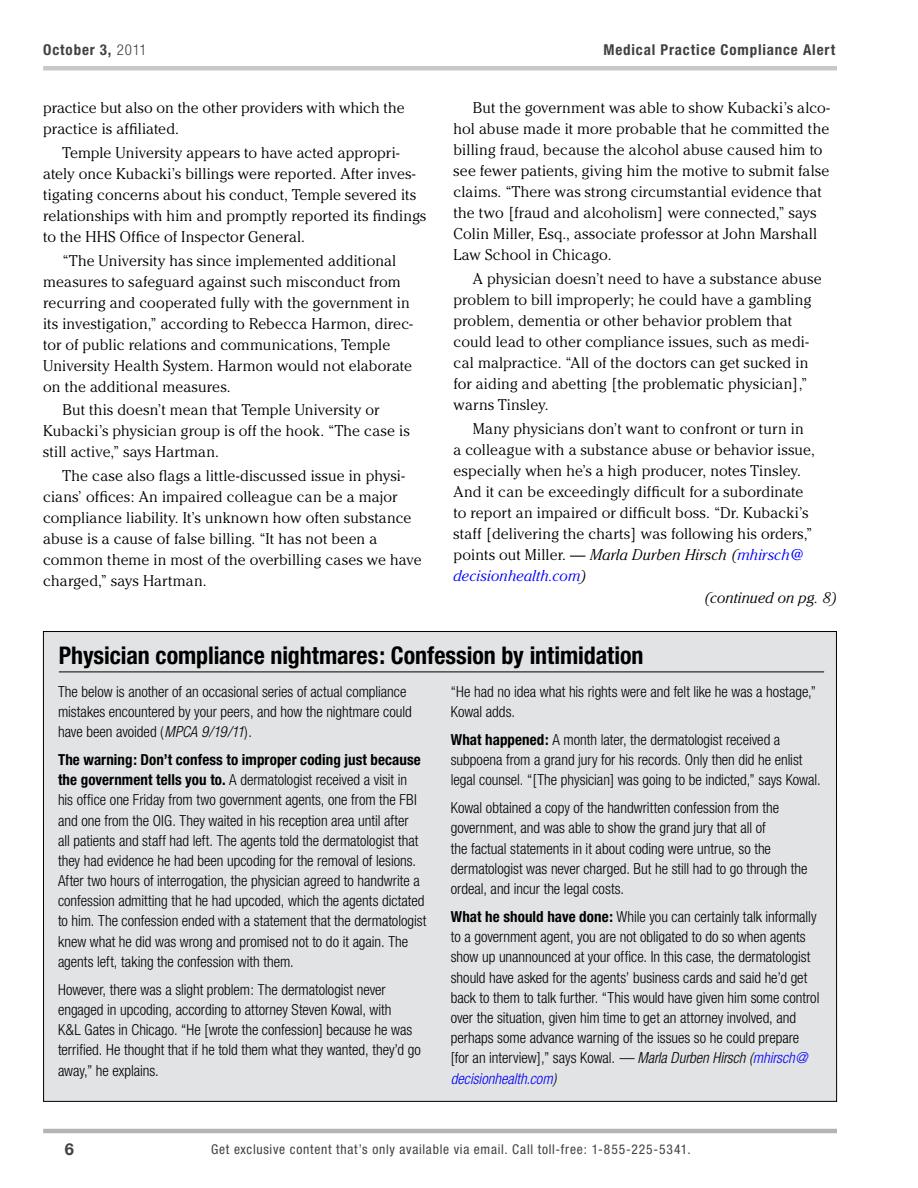
<style>
.page{position:relative;width:918px;height:1188px;background:#fff}
.page>*{position:absolute;margin:0;border:0;box-sizing:border-box;transform-origin:0 0}
.t1{font:700 condensed 24.3px "Helvetica Neue";letter-spacing:-.005em;color:#000}
.t2{font:700 16.5px "Helvetica Neue";color:#414142}
.t3{font:300 15.45px/21px "Cheltenham";letter-spacing:.005em;color:#000}
.t4{font:italic 300 15.45px "Cheltenham";letter-spacing:-.005em;color:#000}
.t5{font:300 condensed 15.15px/20.1px "Helvetica Neue";color:#000}
.t6{font:700 condensed 15px "Helvetica Neue";letter-spacing:.06em;color:#414142}
.t7{font:condensed 13.5px "Helvetica Neue";letter-spacing:.055em;color:#414142}
.s1{font-weight:300}
.s2{font-style:italic}
.s3{font-style:italic;color:#00f}
.s4{font-weight:700}
</style>
<div class="page">
<hr style="left:43px;top:1129px;width:794px;height:4px;background:#b2b4b6">
<hr style="left:43px;top:66px;width:794px;height:4px;background:#c6c8ca">
<div style="left:43px;top:632px;width:794px;height:469px;background:#e2e3e4"></div>
<hr style="left:59px;top:672px;width:765px;height:1px;background:#000">
<p class="t6" style="left:43px;top:41px;width:105px">October 3, <span class="s1">2011</span></p>
<p class="t6" style="left:603px;top:41px;width:233px">Medical Practice Compliance Alert</p>
<p class="t3" style="left:43px;top:97px;width:363px">practice but also on the other providers with which the practice is affiliated.</p>
<p class="t3" style="left:43px;top:142px;width:385px;text-indent:19px">Temple University appears to have acted appropri&shy;ately once Kubacki’s billings were reported. After inves&shy;tigating concerns about his conduct, Temple severed its relationships with him and promptly reported its findings to the HHS Office of Inspector General.</p>
<p class="t3" style="left:43px;top:250px;width:371px;text-indent:19px">“The University has since implemented additional measures to safeguard against such misconduct from recurring and cooperated fully with the government in its investigation,” according to Rebecca Harmon, direc&shy;tor of public relations and communications, Temple University Health System. Harmon would not elaborate on the additional measures.</p>
<p class="t3" style="left:43px;top:399px;width:368px;text-indent:19px">But this doesn’t mean that Temple University or<br>Kubacki’s physician group is off the hook. “The case is still active,” says Hartman.</p>
<p class="t3" style="left:43px;top:465px;width:380px;text-indent:19px">The case also flags a little-discussed issue in physi&shy;cians’ offices: An impaired colleague can be a major compliance liability. It’s unknown how often substance abuse is a cause of false billing. “It has not been a common theme in most of the overbilling cases we have charged,” says Hartman.</p>
<p class="t3" style="left:454px;top:97px;width:378px;text-indent:19px">But the government was able to show Kubacki’s alco&shy;hol abuse made it more probable that he committed the billing fraud, because the alcohol abuse caused him to see fewer patients, giving him the motive to submit false claims. “There was strong circumstantial evidence that the two [fraud and alcoholism] were connected,” says Colin Miller, Esq., associate professor at John Marshall Law School in Chicago.</p>
<p class="t3" style="left:454px;top:268px;width:370px;text-indent:19px">A physician doesn’t need to have a substance abuse problem to bill improperly; he could have a gambling problem, dementia or other behavior problem that could lead to other compliance issues, such as medi&shy;cal malpractice. “All of the doctors can get sucked in for aiding and abetting [the problematic physician],” warns Tinsley.</p>
<p class="t3" style="left:454px;top:418px;width:363px;text-indent:19px">Many physicians don’t want to confront or turn in a colleague with a substance abuse or behavior issue, especially when he’s a high producer, notes Tinsley.<br>And it can be exceedingly difficult for a subordinate to report an impaired or difficult boss. “Dr. Kubacki’s staff [delivering the charts] was following his orders,” points out Miller. <span class="s2">— Marla Durben Hirsch (</span><span class="s3">mhirsch@ decisionhealth.com</span><span class="s2">)</span></p>
<p class="t4" style="left:705px;top:589px;width:134px">(continued on pg. 8)</p>
<h1 class="t1" style="left:59px;top:641px;width:586px">Physician compliance nightmares: Confession by intimidation</h1>
<p class="t5" style="left:58px;top:681px;width:355px">The below is another of an occasional series of actual compliance mistakes encountered by your peers, and how the nightmare could have been avoided (<span class="s2">MPCA 9/19/11</span>).</p>
<p class="t5" style="left:58px;top:749px;width:370px"><span class="s4">The warning: Don’t confess to improper coding just because the government tells you to.</span> A dermatologist received a visit in<br>his office one Friday from two government agents, one from the FBI and one from the OIG. They waited in his reception area until after<br>all patients and staff had left. The agents told the dermatologist that they had evidence he had been upcoding for the removal of lesions.<br>After two hours of interrogation, the physician agreed to handwrite a confession admitting that he had upcoded, which the agents dictated to him. The confession ended with a statement that the dermatologist knew what he did was wrong and promised not to do it again. The agents left, taking the confession with them.</p>
<p class="t5" style="left:58px;top:979px;width:364px">However, there was a slight problem: The dermatologist never engaged in upcoding, according to attorney Steven Kowal, with<br>K&amp;L Gates in Chicago. “He [wrote the confession] because he was terrified. He thought that if he told them what they wanted, they’d go away,” he explains.</p>
<p class="t5" style="left:451px;top:681px;width:367px">“He had no idea what his rights were and felt like he was a hostage,”<br>Kowal adds.</p>
<p class="t5" style="left:451px;top:729px;width:371px"><span class="s4">What happened:</span> A month later, the dermatologist received a subpoena from a grand jury for his records. Only then did he enlist legal counsel. “[The physician] was going to be indicted,” says Kowal.</p>
<p class="t5" style="left:451px;top:798px;width:358px">Kowal obtained a copy of the handwritten confession from the government, and was able to show the grand jury that all of<br>the factual statements in it about coding were untrue, so the dermatologist was never charged. But he still had to go through the ordeal, and incur the legal costs.</p>
<p class="t5" style="left:451px;top:907px;width:370px"><span class="s4">What he should have done:</span> While you can certainly talk informally to a government agent, you are not obligated to do so when agents show up unannounced at your office. In this case, the dermatologist should have asked for the agents’ business cards and said he’d get back to them to talk further. “This would have given him some control over the situation, given him time to get an attorney involved, and perhaps some advance warning of the issues so he could prepare [for an interview],” says Kowal. <span class="s2">— Marla Durben Hirsch (</span><span class="s3">mhirsch@ decisionhealth.com</span><span class="s2">)</span></p>
<p class="t2" style="left:65px;top:1139px;width:11px">6</p>
<p class="t7" style="left:211px;top:1141px;width:481px">Get exclusive content that’s only available via email. Call toll-free: 1-855-225-5341.</p>
</div>
